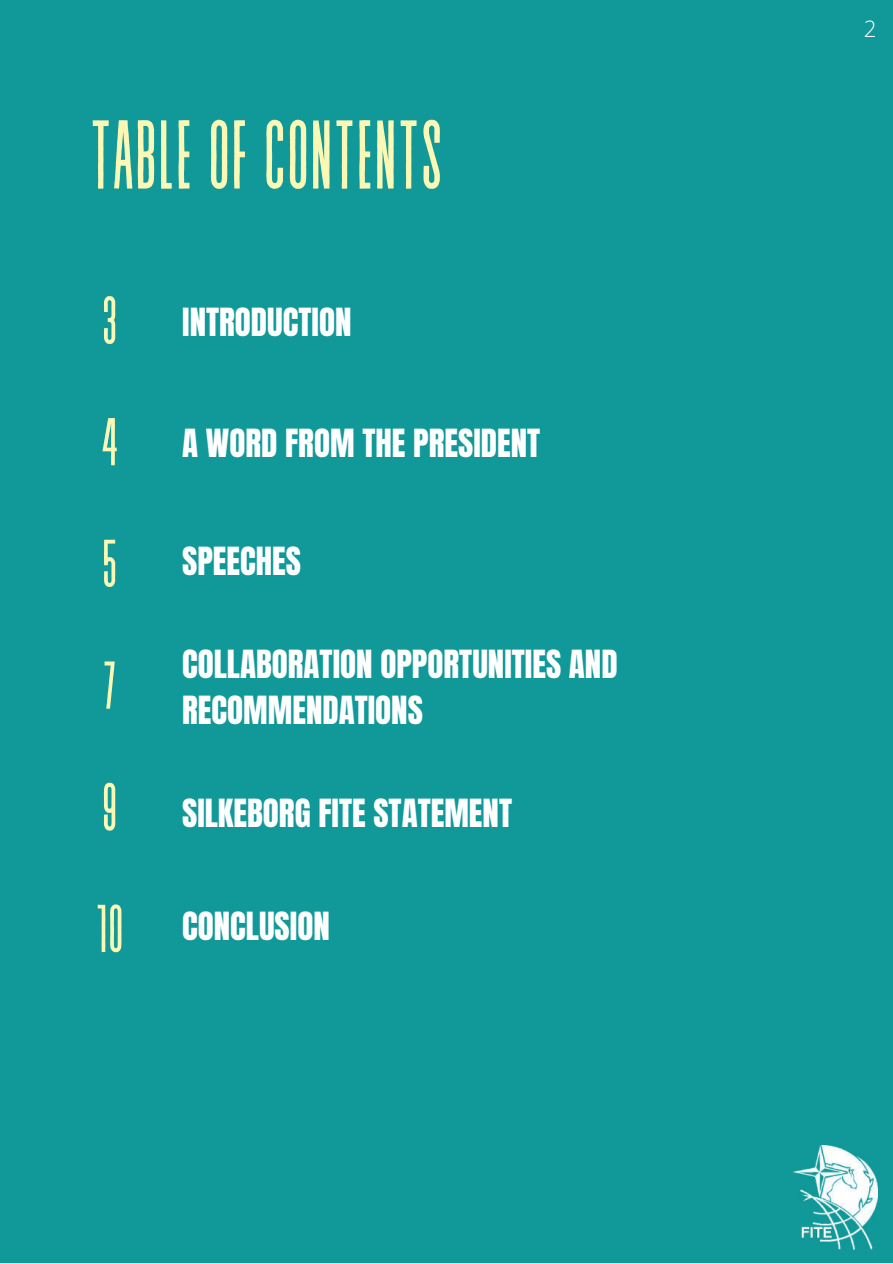
<style>
.page{position:relative;width:893px;height:1264px;background:#fff}
.page>*{position:absolute;margin:0;border:0;box-sizing:border-box;transform-origin:0 0}
.t1{font:97.35px "Revive 80 Tall";color:#fbf7b5}
.t2{font:67.5px "Revive 80 Tall";color:#fbf7b5}
.t3{font:33px/46px "Anton";color:#fff}
.t4{font:300 22.5px "Open Sans";color:#fff}
.s1{font-family:"Revive 80 Tall";font-size:67.5px;color:#fbf7b5}
</style>
<div class="page">
<div style="left:0;top:0;width:892px;height:1262px;background:#11999a"></div>
<img style="left:793px;top:1145px;width:84px;height:104px">
<h1 class="t1" style="left:89px;top:105px;width:355px">TABLE OF CONTENTS</h1>
<p class="t3" style="left:102px;top:300px;width:251px"><span class="s1">3</span> INTRODUCTION</p>
<p class="t3" style="left:100px;top:420px;width:441px"><span class="s1">4</span> A WORD FROM THE PRESIDENT</p>
<h2 class="t2" style="left:102px;top:529px;width:18px">5</h2>
<h2 class="t2" style="left:102px;top:651px;width:16px">7</h2>
<p class="t3" style="left:182px;top:539px;width:120px">SPEECHES</p>
<p class="t3" style="left:182px;top:641px;width:437px">COLLABORATION OPPORTUNITIES AND<br>RECOMMENDATIONS</p>
<p class="t3" style="left:101px;top:790px;width:412px"><span class="s1">9</span> SILKEBORG FITE STATEMENT</p>
<h2 class="t2" style="left:95px;top:894px;width:30px">10</h2>
<p class="t3" style="left:182px;top:903px;width:149px">CONCLUSION</p>
<p class="t4" style="left:863px;top:13px;width:14px">2</p>
</div>
